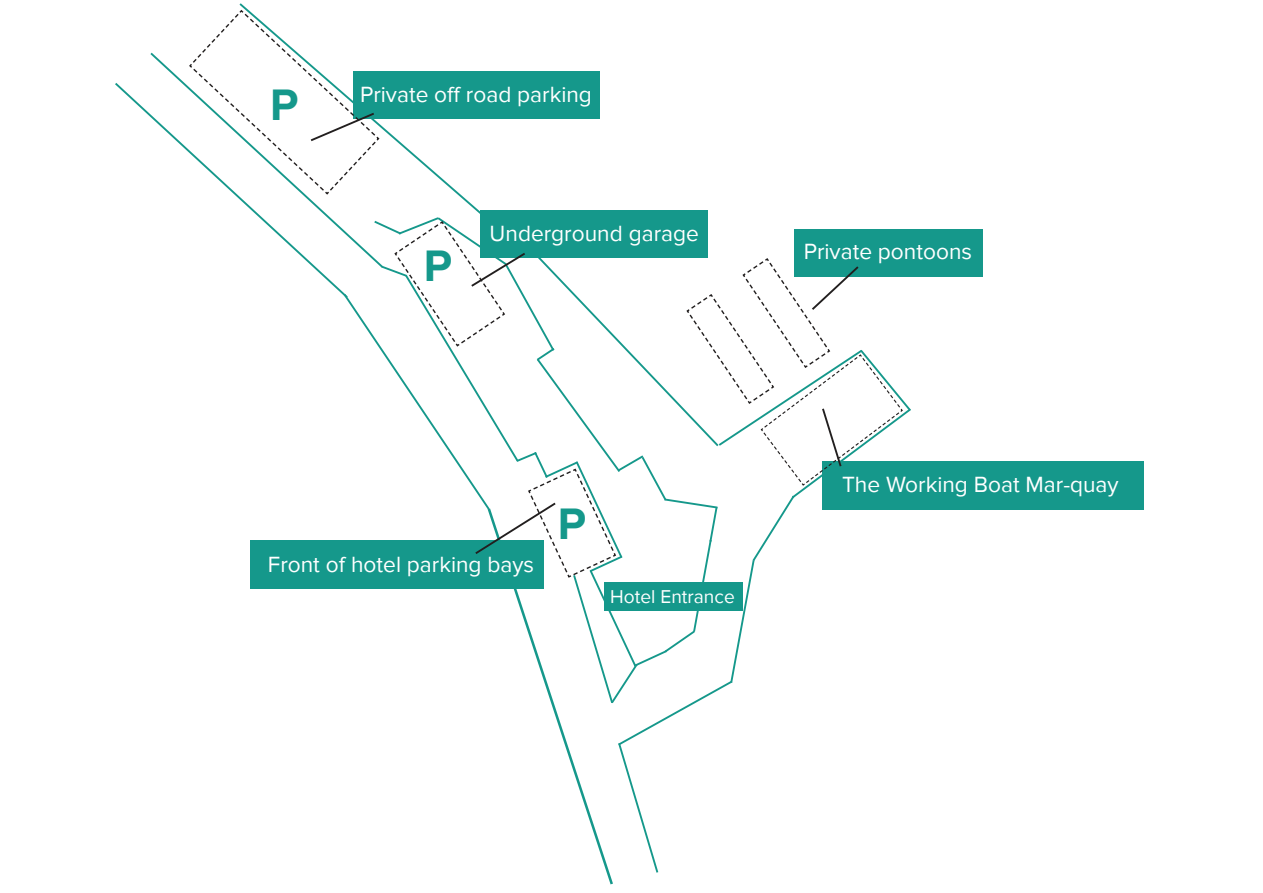
<style>
.page{position:relative;width:1263px;height:893px;background:#fff}
.page>*{position:absolute;margin:0;border:0;box-sizing:border-box;transform-origin:0 0}
.t1{font:700 45.3px "Proxima Nova";color:#15988b}
.t2{font:22.65px "Proxima Nova";color:#fff}
.t3{font:19.2px "Proxima Nova";color:#fff}
</style>
<div class="page">
<svg style="left:239px;top:3px;width:241px;height:211px"></svg>
<div style="left:353px;top:71px;width:246px;height:48px;background:#15988b"></div>
<div style="left:480px;top:210px;width:228px;height:48px;background:#15988b"></div>
<div style="left:822px;top:461px;width:322px;height:49px;background:#15988b"></div>
<div style="left:250px;top:540px;width:294px;height:49px;background:#15988b"></div>
<svg style="left:150px;top:51px;width:235px;height:163px"></svg>
<svg style="left:188px;top:9px;width:192px;height:187px"></svg>
<svg style="left:115px;top:81px;width:235px;height:213px"></svg>
<div style="left:794px;top:229px;width:189px;height:48px;background:#15988b"></div>
<svg style="left:342px;top:215px;width:569px;height:660px"></svg>
<h1 class="t1" style="left:270px;top:86px;width:30px">P</h1>
<p class="t2" style="left:360px;top:82px;width:233px">Private off road parking</p>
<h1 class="t1" style="left:424px;top:247px;width:30px">P</h1>
<p class="t2" style="left:490px;top:221px;width:211px">Underground garage</p>
<p class="t2" style="left:804px;top:239px;width:170px">Private pontoons</p>
<p class="t2" style="left:268px;top:552px;width:268px">Front of hotel parking bays</p>
<h1 class="t1" style="left:558px;top:505px;width:30px">P</h1>
<p class="t3" style="left:610px;top:588px;width:126px">Hotel Entrance</p>
<p class="t2" style="left:842px;top:475px;width:278px">The Working Boat Mar-quay</p>
</div>
